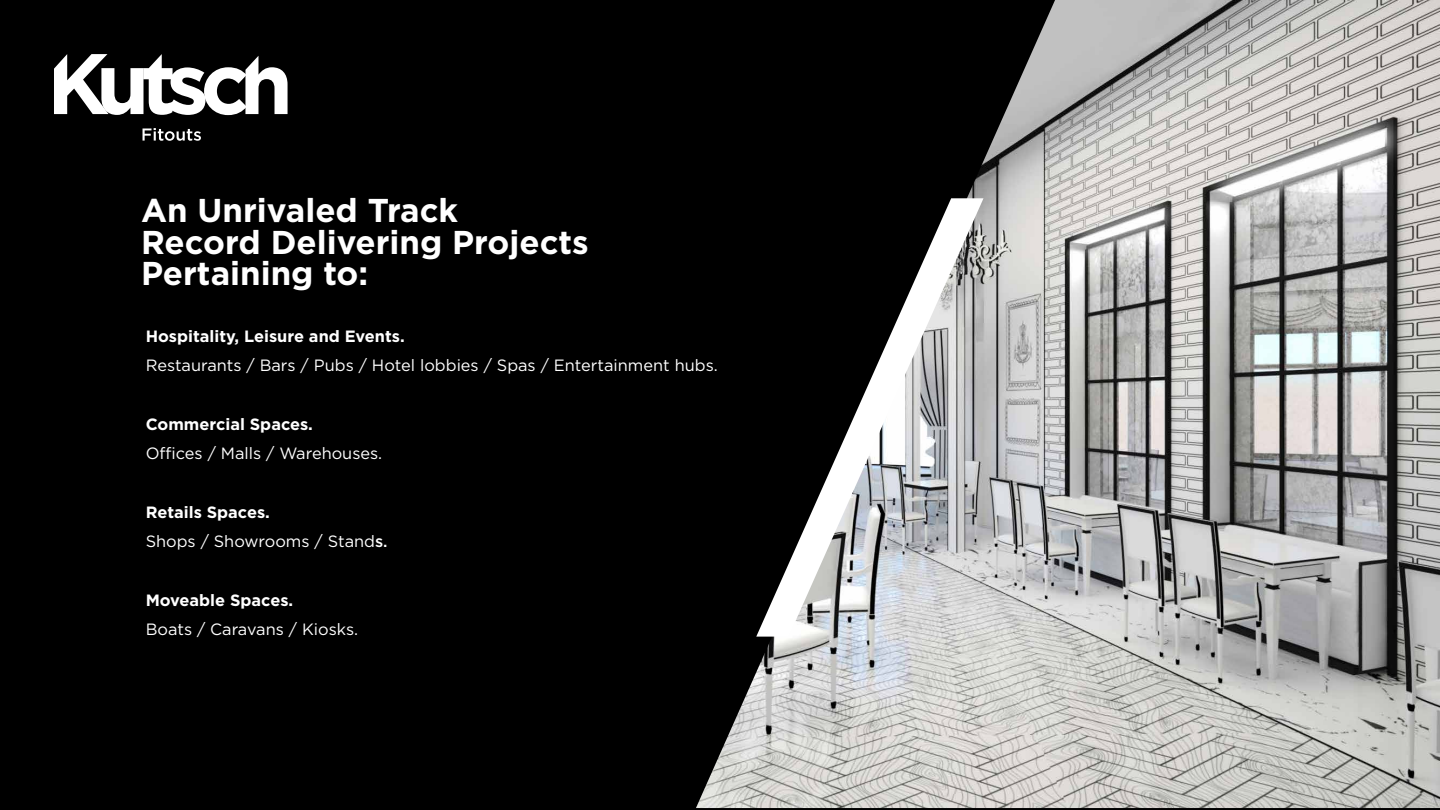
<style>
.page{position:relative;width:1440px;height:810px;background:#000}
.page>*{position:absolute;margin:0;border:0;box-sizing:border-box;transform-origin:0 0}
.t1{font:700 33px/31.3px "Gotham";color:#fff}
.t2{font:16.35px/29.3px "Gotham";color:#fff}
.t3{font:700 16.35px "Gotham";color:#fff}
.s1{font-weight:700}
.s2{font-weight:500}
</style>
<div class="page">
<img style="left:696px;top:0;width:744px;height:808px">
<svg style="left:756px;top:198px;width:228px;height:439px"></svg>
<svg style="left:143px;top:128px;width:58px;height:13px"></svg>
<svg style="left:54px;top:54px;width:234px;height:61px"></svg>
<h1 class="t1" style="left:141px;top:194px;width:449px">An Unrivaled Track<br>Record Delivering Projects<br>Pertaining to:</h1>
<p class="t3" style="left:146px;top:327px;width:260px">Hospitality, Leisure and Events.</p>
<p class="t2" style="left:146px;top:350px;width:574px">Restaurants / Bars / Pubs / Hotel lobbies / Spas / Entertainment hubs.</p>
<p class="t3" style="left:146px;top:415px;width:169px">Commercial Spaces.</p>
<p class="t2" style="left:146px;top:438px;width:238px">Offices / Malls / Warehouses.</p>
<p class="t2" style="left:146px;top:497px;width:243px"><span class="s1">Retails Spaces.<br></span>Shops / Showrooms / Stand<span class="s2">s.</span></p>
<p class="t3" style="left:146px;top:591px;width:149px">Moveable Spaces.</p>
<p class="t2" style="left:146px;top:614px;width:214px">Boats / Caravans / Kiosks.</p>
</div>
